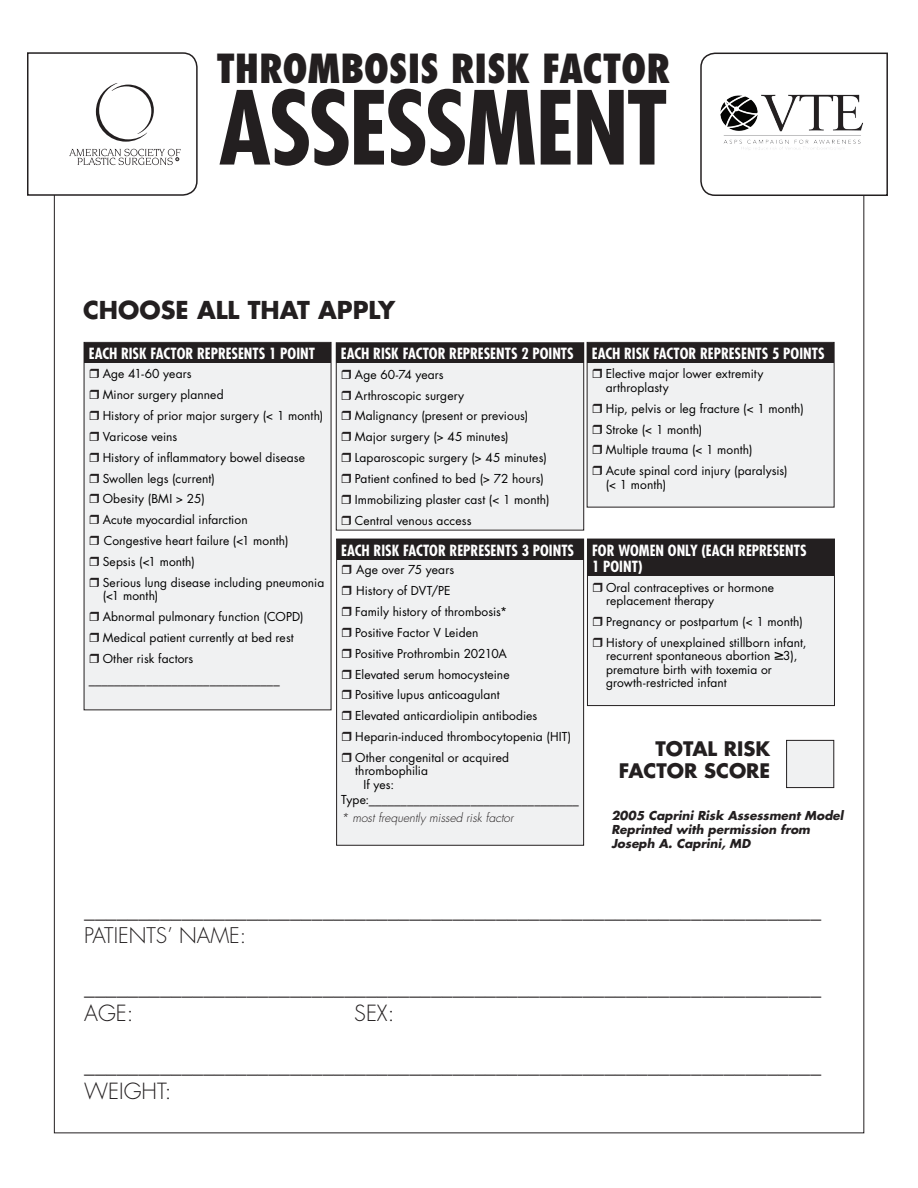
<style>
.page{position:relative;width:918px;height:1188px;background:#fff}
.page>*{position:absolute;margin:0;border:0;box-sizing:border-box;transform-origin:0 0}
.t1{font:700 condensed 99px "Futura";letter-spacing:-.025em;color:#231f20}
.t2{font:800 condensed 39px "Futura";color:#231f20}
.t3{font:700 24px "Futura";color:#231f20}
.t4{font:300 ultra-condensed 21.75px "Univers";color:#231f20}
.t5{font:300 21.75px "Futura";color:#231f20}
.t6{font:300 21px "Futura";color:#231f20}
.t7{font:700 19.5px/22.5px "Futura";color:#231f20;text-align:right}
.t8{font:700 condensed 15px/16.5px "Futura";color:#fff}
.t9{font:300 condensed 12.75px "Futura";color:#231f20}
.t10{font:12px/13.5px "Futura";letter-spacing:.01em;color:#000}
.t11{font:italic 700 12px/13.8px "Futura";color:#231f20}
.t12{font:italic 300 12px "Futura";color:#231f20}
.s1{font-weight:400;font-stretch:normal;font-size:12px;color:#000}
</style>
<div class="page">
<svg style="left:700px;top:52px;width:188px;height:145px"></svg>
<svg style="left:27px;top:52px;width:171px;height:145px"></svg>
<div style="left:84px;top:343px;width:247px;height:20px;background:#231f20"></div>
<div style="left:84px;top:363px;width:247px;height:346px;background:#f0f1f2"></div>
<div style="left:84px;top:342px;width:247px;height:368px;border:1px solid #231f20"></div>
<div style="left:337px;top:539px;width:246px;height:21px;background:#231f20"></div>
<div style="left:337px;top:560px;width:246px;height:285px;background:#f0f1f2"></div>
<div style="left:336px;top:539px;width:248px;height:306px;border:1px solid #231f20"></div>
<img style="left:719px;top:91px;width:148px;height:62px">
<div style="left:336px;top:343px;width:248px;height:21px;background:#231f20"></div>
<div style="left:336px;top:364px;width:248px;height:165px;background:#f0f1f2"></div>
<div style="left:336px;top:343px;width:248px;height:187px;border:1px solid #231f20"></div>
<div style="left:587px;top:343px;width:247px;height:20px;background:#231f20"></div>
<div style="left:587px;top:363px;width:247px;height:144px;background:#f0f1f2"></div>
<div style="left:587px;top:342px;width:247px;height:165px;border:1px solid #231f20"></div>
<div style="left:588px;top:539px;width:246px;height:38px;background:#231f20"></div>
<div style="left:588px;top:577px;width:246px;height:128px;background:#f0f1f2"></div>
<div style="left:587px;top:539px;width:248px;height:167px;border:1px solid #231f20"></div>
<div style="left:787px;top:740px;width:47px;height:48px;background:#f0f1f2"></div>
<div style="left:786px;top:740px;width:48px;height:48px;border:1px solid #231f20"></div>
<p class="t2" style="left:216px;top:43px;width:455px">THROMBOSIS RISK FACTOR</p>
<p class="t1" style="left:219px;top:64px;width:450px">ASSESSMENT</p>
<p class="t3" style="left:83px;top:293px;width:314px">CHOOSE ALL THAT APPLY</p>
<p class="t8" style="left:89px;top:345px;width:228px">EACH RISK FACTOR REPRESENTS 1 POINT</p>
<p class="t10" style="left:103px;top:367px;width:90px">Age 41-60 years</p>
<p class="t10" style="left:103px;top:388px;width:122px">Minor surgery planned</p>
<p class="t10" style="left:103px;top:409px;width:222px">History of prior major surgery (&lt; 1 month)</p>
<p class="t10" style="left:103px;top:430px;width:76px">Varicose veins</p>
<p class="t10" style="left:103px;top:450px;width:204px">History of inflammatory bowel disease</p>
<p class="t10" style="left:103px;top:471px;width:114px">Swollen legs (current)</p>
<p class="t10" style="left:103px;top:492px;width:104px">Obesity (BMI &gt; 25)</p>
<p class="t10" style="left:103px;top:513px;width:146px">Acute myocardial infarction</p>
<p class="t10" style="left:104px;top:534px;width:186px">Congestive heart failure (&lt;1 month)</p>
<p class="t10" style="left:103px;top:555px;width:94px">Sepsis (&lt;1 month)</p>
<p class="t10" style="left:103px;top:575px;width:223px">Serious lung disease including pneumonia (&lt;1 month)</p>
<p class="t10" style="left:103px;top:610px;width:203px">Abnormal pulmonary function (COPD)</p>
<p class="t10" style="left:103px;top:631px;width:193px">Medical patient currently at bed rest</p>
<p class="t10" style="left:103px;top:651px;width:92px">Other risk factors</p>
<p class="t9" style="left:89px;top:671px;width:193px">______________________________</p>
<p class="t8" style="left:341px;top:345px;width:234px">EACH RISK FACTOR REPRESENTS 2 POINTS</p>
<p class="t10" style="left:355px;top:367px;width:90px">Age 60-74 years</p>
<p class="t10" style="left:355px;top:388px;width:111px">Arthroscopic surgery</p>
<p class="t10" style="left:355px;top:409px;width:175px">Malignancy (present or previous)</p>
<p class="t10" style="left:355px;top:430px;width:155px">Major surgery (&gt; 45 minutes)</p>
<p class="t10" style="left:355px;top:451px;width:193px">Laparoscopic surgery (&gt; 45 minutes)</p>
<p class="t10" style="left:355px;top:472px;width:190px">Patient confined to bed (&gt; 72 hours)</p>
<p class="t10" style="left:355px;top:492px;width:196px">Immobilizing plaster cast (&lt; 1 month)</p>
<p class="t10" style="left:355px;top:513px;width:118px">Central venous access</p>
<p class="t8" style="left:341px;top:542px;width:234px">EACH RISK FACTOR REPRESENTS 3 POINTS</p>
<p class="t10" style="left:356px;top:563px;width:99px">Age over 75 years</p>
<p class="t10" style="left:356px;top:584px;width:96px">History of DVT/PE</p>
<p class="t10" style="left:355px;top:605px;width:154px">Family history of thrombosis*</p>
<p class="t10" style="left:355px;top:626px;width:125px">Positive Factor V Leiden</p>
<p class="t10" style="left:355px;top:646px;width:153px">Positive Prothrombin 20210A</p>
<p class="t10" style="left:355px;top:667px;width:156px">Elevated serum homocysteine</p>
<p class="t10" style="left:355px;top:688px;width:146px">Positive lupus anticoagulant</p>
<p class="t10" style="left:355px;top:709px;width:184px">Elevated anticardiolipin antibodies</p>
<p class="t10" style="left:355px;top:730px;width:218px">Heparin-induced thrombocytopenia (HIT)</p>
<p class="t10" style="left:355px;top:751px;width:155px">Other congenital or acquired thrombophilia</p>
<p class="t10" style="left:363px;top:778px;width:32px">If yes:</p>
<p class="t9" style="left:341px;top:792px;width:239px"><span class="s1">Type:</span>_________________________________</p>
<p class="t12" style="left:341px;top:810px;width:174px">* most frequently missed risk factor</p>
<p class="t8" style="left:592px;top:345px;width:234px">EACH RISK FACTOR REPRESENTS 5 POINTS</p>
<p class="t10" style="left:606px;top:367px;width:159px">Elective major lower extremity arthroplasty</p>
<p class="t10" style="left:606px;top:401px;width:200px">Hip, pelvis or leg fracture (&lt; 1 month)</p>
<p class="t10" style="left:606px;top:422px;width:98px">Stroke (&lt; 1 month)</p>
<p class="t10" style="left:606px;top:443px;width:148px">Multiple trauma (&lt; 1 month)</p>
<p class="t10" style="left:606px;top:464px;width:183px">Acute spinal cord injury (paralysis) (&lt; 1 month)</p>
<p class="t8" style="left:592px;top:542px;width:216px">FOR WOMEN ONLY (EACH REPRESENTS<br>1 POINT)</p>
<p class="t10" style="left:606px;top:580px;width:169px">Oral contraceptives or hormone replacement therapy</p>
<p class="t10" style="left:606px;top:615px;width:198px">Pregnancy or postpartum (&lt; 1 month)</p>
<p class="t10" style="left:606px;top:635px;width:202px">History of unexplained stillborn infant, recurrent spontaneous abortion ≥3), premature birth with toxemia or growth-restricted infant</p>
<p class="t7" style="left:619px;top:737px;width:153px">TOTAL RISK<br>FACTOR SCORE</p>
<p class="t11" style="left:611px;top:808px;width:234px">2005 Caprini Risk Assessment Model<br>Reprinted with permission from<br>Joseph A. Caprini, MD</p>
<p class="t4" style="left:84px;top:898px;width:738px">____________________________________________________________________</p>
<p class="t6" style="left:84px;top:922px;width:164px">PATIENTS’ NAME:</p>
<p class="t4" style="left:84px;top:976px;width:738px">____________________________________________________________________</p>
<p class="t5" style="left:84px;top:999px;width:51px">AGE:</p>
<p class="t5" style="left:354px;top:999px;width:42px">SEX:</p>
<p class="t4" style="left:84px;top:1054px;width:738px">____________________________________________________________________</p>
<p class="t5" style="left:84px;top:1077px;width:89px">WEIGHT:</p>
</div>
